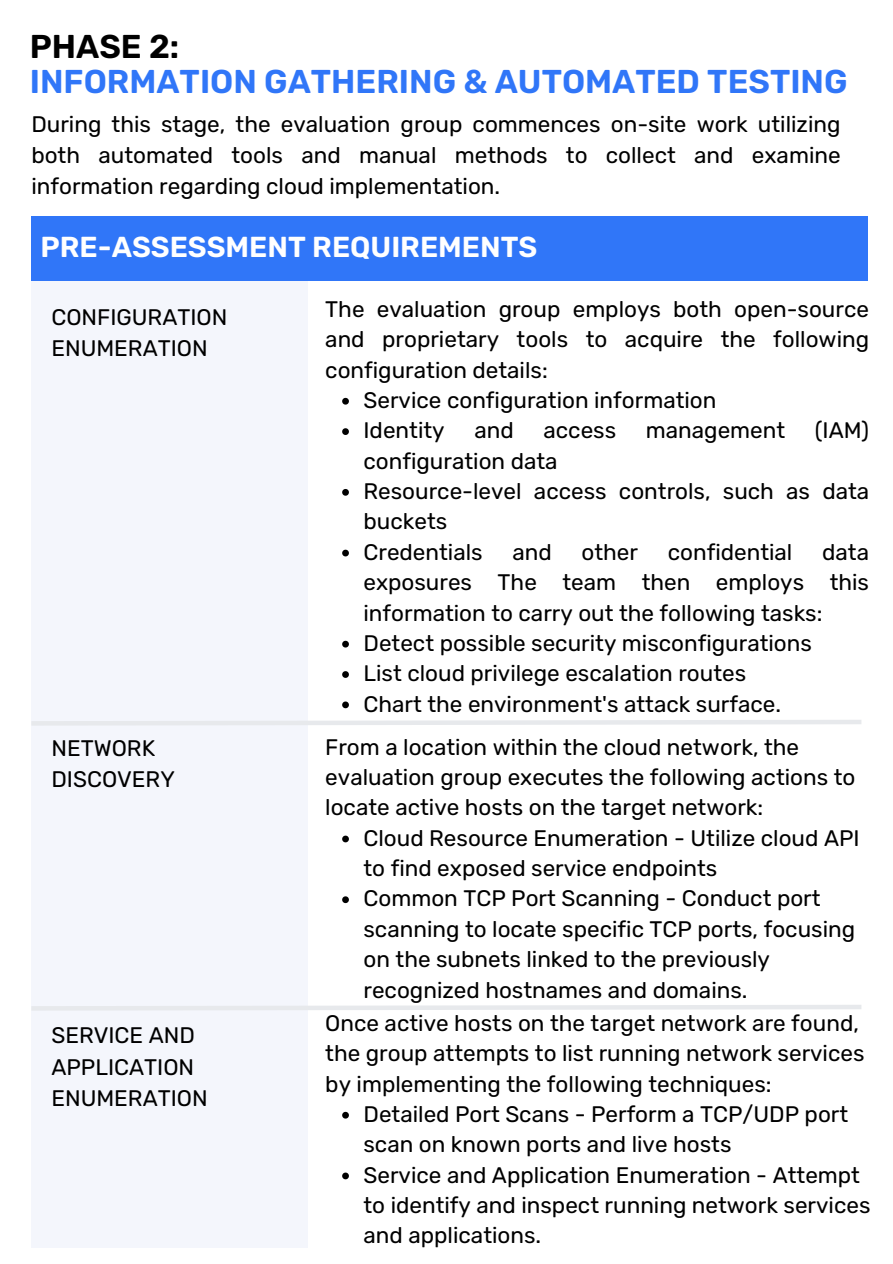
<style>
.page{position:relative;width:893px;height:1264px;background:#fff}
.page>*{position:absolute;margin:0;border:0;box-sizing:border-box;transform-origin:0 0}
.t1{font:600 33px "Rubik";color:#3076f8}
.t2{font:600 33px "Rubik";color:#000}
.t3{font:600 28.95px "Rubik";color:#fff}
.t4{font:22.5px/30.3px "Rubik";color:#000}
</style>
<div class="page">
<div style="left:31px;top:216px;width:837px;height:65px;background:#3076f8"></div>
<div style="left:31px;top:281px;width:276px;height:966px;background:#f4f6fc"></div>
<svg style="left:342px;top:398px;width:7px;height:6px"></svg>
<svg style="left:342px;top:428px;width:7px;height:7px"></svg>
<svg style="left:342px;top:489px;width:7px;height:6px"></svg>
<svg style="left:342px;top:549px;width:7px;height:7px"></svg>
<svg style="left:342px;top:640px;width:7px;height:7px"></svg>
<svg style="left:342px;top:671px;width:7px;height:7px"></svg>
<svg style="left:342px;top:701px;width:7px;height:7px"></svg>
<svg style="left:31px;top:717px;width:831px;height:11px"></svg>
<svg style="left:342px;top:835px;width:7px;height:7px"></svg>
<svg style="left:342px;top:896px;width:7px;height:7px"></svg>
<svg style="left:31px;top:1002px;width:831px;height:10px"></svg>
<svg style="left:342px;top:1111px;width:7px;height:7px"></svg>
<svg style="left:342px;top:1172px;width:7px;height:7px"></svg>
<h1 class="t2" style="left:30px;top:27px;width:151px">PHASE 2:</h1>
<h1 class="t1" style="left:30px;top:62px;width:819px">INFORMATION GATHERING &amp; AUTOMATED TESTING</h1>
<p class="t4" style="left:31px;top:108px;width:810px;line-height:31.5px;text-align:justify">During this stage, the evaluation group commences on-site work utilizing both automated tools and manual methods to collect and examine information regarding cloud implementation.</p>
<p class="t3" style="left:41px;top:230px;width:498px">PRE-ASSESSMENT REQUIREMENTS</p>
<p class="t4" style="left:51px;top:301px;width:177px;line-height:31.5px">CONFIGURATION<br>ENUMERATION</p>
<p class="t4" style="left:51px;top:732px;width:125px;line-height:31.5px">NETWORK<br>DISCOVERY</p>
<p class="t4" style="left:51px;top:1019px;width:158px;line-height:31.5px">SERVICE AND<br>APPLICATION<br>ENUMERATION</p>
<p class="t4" style="left:325px;top:294px;width:545px;text-align:justify">The evaluation group employs both open-source and proprietary tools to acquire the following configuration details:</p>
<p class="t4" style="left:363px;top:385px;width:354px">Service configuration information<br>Identity</p>
<p class="t4" style="left:474px;top:415px;width:41px">and</p>
<p class="t4" style="left:543px;top:415px;width:74px">access</p>
<p class="t4" style="left:645px;top:415px;width:141px">management</p>
<p class="t4" style="left:814px;top:415px;width:56px">(IAM)</p>
<p class="t4" style="left:363px;top:446px;width:507px">configuration data<br>Resource-level access controls, such as data buckets<br>Credentials</p>
<p class="t4" style="left:512px;top:537px;width:41px">and</p>
<p class="t4" style="left:581px;top:537px;width:58px">other</p>
<p class="t4" style="left:667px;top:537px;width:126px">confidential</p>
<p class="t4" style="left:363px;top:537px;width:507px;text-indent:458px">data exposures The team then employs this information to carry out the following tasks:<br>Detect possible security misconfigurations<br>List cloud privilege escalation routes<br>Chart the environment's attack surface.</p>
<p class="t4" style="left:325px;top:731px;width:531px">From a location within the cloud network, the evaluation group executes the following actions to locate active hosts on the target network:</p>
<p class="t4" style="left:363px;top:822px;width:497px">Cloud Resource Enumeration - Utilize cloud API to find exposed service endpoints<br>Common TCP Port Scanning - Conduct port scanning to locate specific TCP ports, focusing on the subnets linked to the previously recognized hostnames and domains.</p>
<p class="t4" style="left:325px;top:1008px;width:540px">Once active hosts on the target network are found, the group attempts to list running network services by implementing the following techniques:</p>
<p class="t4" style="left:363px;top:1099px;width:508px">Detailed Port Scans - Perform a TCP/UDP port scan on known ports and live hosts<br>Service and Application Enumeration - Attempt to identify and inspect running network services and applications.</p>
</div>
